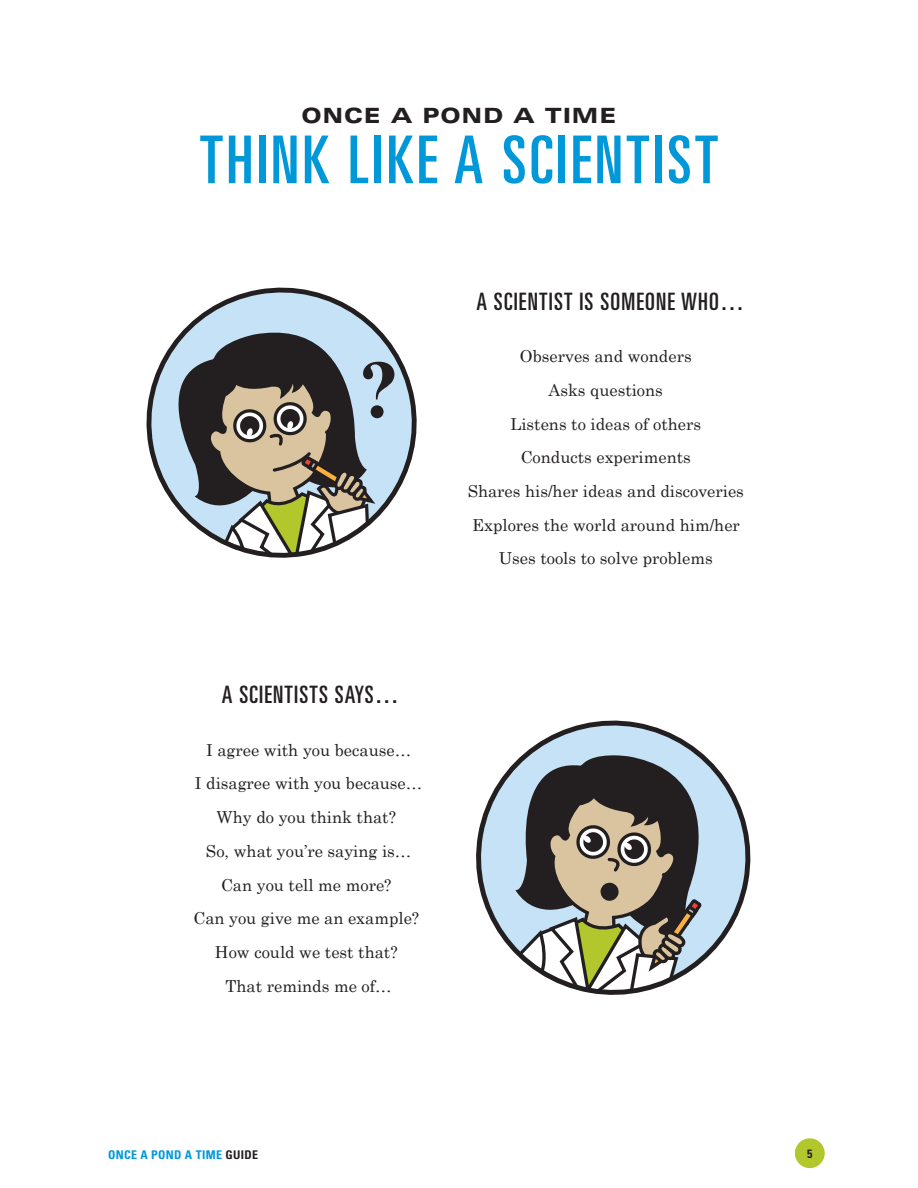
<style>
.page{position:relative;width:918px;height:1188px;background:#fff}
.page>*{position:absolute;margin:0;border:0;box-sizing:border-box;transform-origin:0 0}
.t1{font:ultra-condensed 66px "Univers LT Std";letter-spacing:.05em;color:#0098d8}
.t2{font:ultra-condensed 24px "Univers LT Std";letter-spacing:.05em;color:#231f20}
.t3{font:900 expanded 21px "Univers LT Std";letter-spacing:.05em;color:#231f20}
.t4{font:16.5px/33.8px "Century Schoolbook";color:#231f20;text-align:center}
.t5{font:700 condensed 12px "Univers LT Std";letter-spacing:.03em;color:#0098d8}
.t6{font:700 condensed 12px "Univers LT Std";color:#231f20}
.s1{color:#231f20}
</style>
<div class="page">
<svg style="left:146px;top:287px;width:271px;height:271px"></svg>
<svg style="left:476px;top:720px;width:275px;height:275px"></svg>
<div style="left:795px;top:1138px;width:30px;height:30px;background:#b1c72c;border-radius:50%"></div>
<p class="t3" style="left:302px;top:103px;width:317px">ONCE A POND A TIME</p>
<h1 class="t1" style="left:200px;top:122px;width:520px">THINK LIKE A SCIENTIST</h1>
<h2 class="t2" style="left:476px;top:287px;width:269px">A SCIENTIST IS SOMEONE WHO…</h2>
<h2 class="t2" style="left:122px;top:681px;width:57px">A</h2>
<h2 class="t2" style="left:239px;top:681px;width:161px">SCIENTISTS SAYS…</h2>
<p class="t4" style="left:193px;top:732px;width:230px">I agree with you because…<br>I disagree with you because…<br>Why do you think that?<br>So, what you’re saying is…<br>Can you tell me more?<br>Can you give me an example?<br>How could we test that?<br>That reminds me of…</p>
<p class="t4" style="left:468px;top:339px;width:278px">Observes and wonders<br>Asks questions<br>Listens to ideas of others<br>Conducts experiments<br>Shares his/her ideas and discoveries<br>Explores the world around him/her<br>Uses tools to solve problems</p>
<p class="t5" style="left:108px;top:1147px;width:152px">ONCE A POND A TIME <span class="s1">GUIDE</span></p>
<p class="t6" style="left:807px;top:1146px;width:7px">5</p>
</div>
